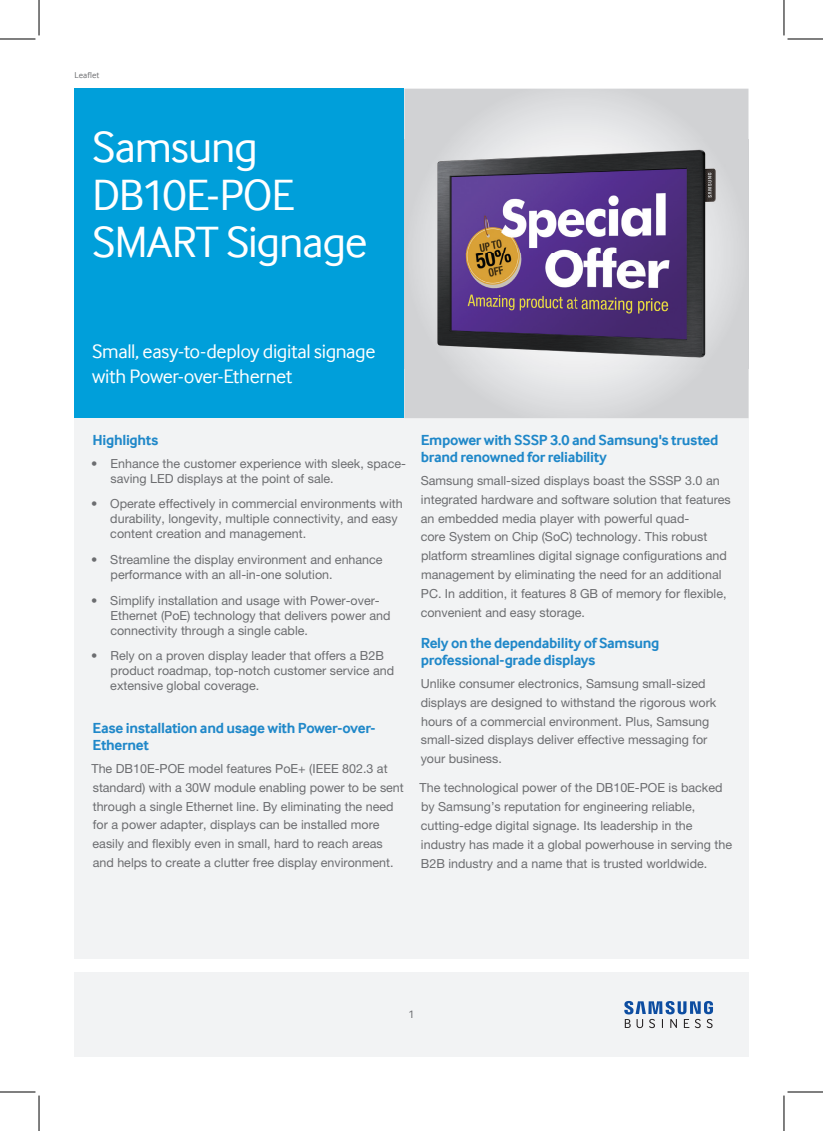
<style>
.page{position:relative;width:823px;height:1131px;background:#fff}
.page>*{position:absolute;margin:0;border:0;box-sizing:border-box;transform-origin:0 0}
.t1{font:45px/47.5px "Samsung Inter Face";letter-spacing:-.025em;color:#fff}
.t2{font:20px/25px "Samsung Inter Face";letter-spacing:-.02em;color:#fff}
.t3{font:700 15px/17.5px "Samsung Inter Face";letter-spacing:-.02em;color:#2088c9}
.t4{font:12.5px/18.8px "Helvetica Neue LT Pro";color:#6c6d70}
.t5{font:11.25px "Samsung Inter Face";color:#6c6d70}
.t6{font:8.75px "Samsung Inter Face";color:#6c6d70}
</style>
<div class="page">
<div style="left:74px;top:972px;width:674px;height:84px;background:#f2f3f4"></div>
<div style="left:74px;top:187px;width:674px;height:771px;background:#f2f3f4"></div>
<svg style="left:624px;top:1000px;width:88px;height:28px"></svg>
<div style="left:74px;top:89px;width:330px;height:329px;background:#009fda"></div>
<svg style="left:404px;top:89px;width:344px;height:329px"></svg>
<img style="left:404px;top:139px;width:344px;height:229px">
<hr style="left:0;top:39px;width:35px;height:1px;background:#000">
<hr style="left:787px;top:39px;width:35px;height:1px;background:#000">
<hr style="left:0;top:1091px;width:35px;height:1px;background:#000">
<hr style="left:787px;top:1091px;width:35px;height:1px;background:#000">
<hr style="left:39px;top:0;width:1px;height:35px;background:#000">
<hr style="left:39px;top:1095px;width:1px;height:35px;background:#000">
<hr style="left:783px;top:0;width:1px;height:35px;background:#000">
<hr style="left:783px;top:1095px;width:1px;height:35px;background:#000">
<p class="t6" style="left:74px;top:70px;width:26px">Leaflet</p>
<h1 class="t1" style="left:92px;top:123px;width:277px">Samsung<br>DB10E-POE<br>SMART Signage</h1>
<h2 class="t2" style="left:92px;top:338px;width:285px">Small, easy-to-deploy digital signage with Power-over-Ethernet</h2>
<p class="t3" style="left:92px;top:431px;width:67px">Highlights</p>
<p class="t4" style="left:110px;top:455px;width:297px;line-height:15px;text-indent:-20px">• Enhance the customer experience with sleek, space&shy;saving LED displays at the point of sale.</p>
<p class="t4" style="left:110px;top:496px;width:294px;line-height:15px;text-indent:-19px">• Operate effectively in commercial environments with durability, longevity, multiple connectivity, and easy content creation and management.</p>
<p class="t4" style="left:110px;top:552px;width:273px;line-height:15px;text-indent:-20px">• Streamline the display environment and enhance performance with an all-in-one solution.</p>
<p class="t4" style="left:110px;top:592px;width:281px;line-height:15px;text-indent:-19px">• Simplify installation and usage with Power-over-<br>Ethernet (PoE) technology that delivers power and connectivity through a single cable.</p>
<p class="t4" style="left:110px;top:648px;width:285px;line-height:15px;text-indent:-19px">• Rely on a proven display leader that offers a B2B product roadmap, top-notch customer service and extensive global coverage.</p>
<p class="t3" style="left:92px;top:718px;width:284px">Ease installation and usage with Power-over-<br>Ethernet</p>
<p class="t4" style="left:91px;top:759px;width:313px">The DB10E-POE model features PoE+ (IEEE 802.3 at standard) with a 30W module enabling power to be sent through a single Ethernet line. By eliminating the need for a power adapter, displays can be installed more easily and flexibly even in small, hard to reach areas and helps to create a clutter free display environment.</p>
<p class="t3" style="left:420px;top:431px;width:299px">Empower with SSSP 3.0 and Samsung's trusted brand renowned for reliability</p>
<p class="t4" style="left:420px;top:471px;width:311px">Samsung small-sized displays boast the SSSP 3.0 an integrated hardware and software solution that features an embedded media player with powerful quad-<br>core System on Chip (SoC) technology. This robust platform streamlines digital signage configurations and management by eliminating the need for an additional PC. In addition, it features 8 GB of memory for flexible, convenient and easy storage.</p>
<p class="t3" style="left:420px;top:633px;width:240px">Rely on the dependability of Samsung professional-grade displays</p>
<p class="t4" style="left:420px;top:674px;width:297px">Unlike consumer electronics, Samsung small-sized displays are designed to withstand the rigorous work hours of a commercial environment. Plus, Samsung small-sized displays deliver effective messaging for your business.</p>
<p class="t4" style="left:419px;top:778px;width:314px">The technological power of the DB10E-POE is backed by Samsung’s reputation for engineering reliable, cutting-edge digital signage. Its leadership in the industry has made it a global powerhouse in serving the B2B industry and a name that is trusted worldwide.</p>
<p class="t5" style="left:408px;top:1008px;width:8px">1</p>
</div>
